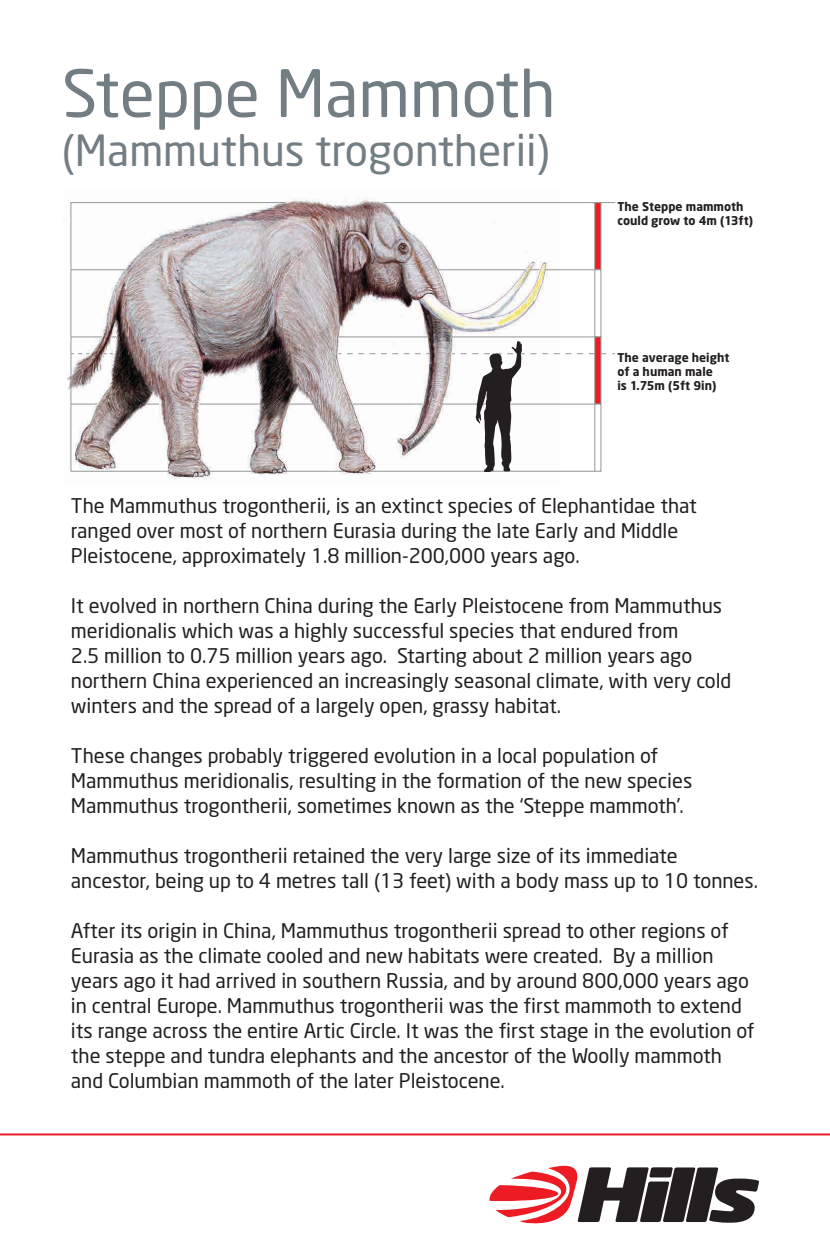
<style>
.page{position:relative;width:830px;height:1255px;background:#fff}
.page>*{position:absolute;margin:0;border:0;box-sizing:border-box;transform-origin:0 0}
.t1{font:64.5px "Neo Sans";color:#727d84}
.t2{font:42.5px "Neo Sans";color:#727d84}
.t3{font:20px/25px "Neo Sans";color:#231f20}
.t4{font:700 12px/14.4px "Neo Sans";color:#231f20}
</style>
<div class="page">
<hr style="left:0;top:1133px;width:829px;height:2px;background:#ed1c24">
<svg style="left:489px;top:1165px;width:269px;height:59px"></svg>
<img style="left:67px;top:197px;width:492px;height:282px">
<div style="left:594px;top:202px;width:7px;height:68px;background:#ed1c24;border:1px solid #949698"></div>
<div style="left:594px;top:269px;width:7px;height:68px;background:#fff;border:1px solid #949698"></div>
<svg style="left:338px;top:353px;width:82px;height:1px"></svg>
<div style="left:594px;top:336px;width:7px;height:68px;background:#ed1c24;border:1px solid #949698"></div>
<hr style="left:383px;top:202px;width:231px;height:1px;background:#949698">
<hr style="left:438px;top:269px;width:87px;height:1px;background:#949698">
<hr style="left:544px;top:269px;width:50px;height:1px;background:#949698">
<hr style="left:451px;top:336px;width:143px;height:1px;background:#949698">
<hr style="left:338px;top:336px;width:89px;height:1px;background:#949698">
<hr style="left:441px;top:404px;width:153px;height:1px;background:#949698">
<hr style="left:352px;top:404px;width:70px;height:1px;background:#949698">
<svg style="left:289px;top:404px;width:24px;height:1px"></svg>
<hr style="left:368px;top:471px;width:226px;height:1px;background:#949698">
<hr style="left:286px;top:471px;width:58px;height:1px;background:#949698">
<hr style="left:209px;top:471px;width:43px;height:1px;background:#949698">
<svg style="left:70px;top:202px;width:216px;height:269px"></svg>
<svg style="left:451px;top:341px;width:163px;height:131px"></svg>
<h1 class="t1" style="left:62px;top:54px;width:495px">Steppe Mammoth</h1>
<h2 class="t2" style="left:62px;top:124px;width:489px">(Mammuthus trogontherii)</h2>
<p class="t4" style="left:617px;top:199px;width:137px">The Steppe mammoth could grow to 4m (13ft)</p>
<p class="t4" style="left:617px;top:349px;width:113px">The average height of a human male<br>is 1.75m (5ft 9in)</p>
<p class="t3" style="left:71px;top:492px;width:627px">The Mammuthus trogontherii, is an extinct species of Elephantidae that ranged over most of northern Eurasia during the late Early and Middle<br>Pleistocene, approximately 1.8 million-200,000 years ago.</p>
<p class="t3" style="left:71px;top:592px;width:661px">It evolved in northern China during the Early Pleistocene from Mammuthus meridionalis which was a highly successful species that endured from<br>2.5 million to 0.75 million years ago. Starting about 2 million years ago northern China experienced an increasingly seasonal climate, with very cold winters and the spread of a largely open, grassy habitat.</p>
<p class="t3" style="left:71px;top:742px;width:622px">These changes probably triggered evolution in a local population of<br>Mammuthus meridionalis, resulting in the formation of the new species<br>Mammuthus trogontherii, sometimes known as the ‘Steppe mammoth’.</p>
<p class="t3" style="left:71px;top:842px;width:688px">Mammuthus trogontherii retained the very large size of its immediate ancestor, being up to 4 metres tall (13 feet) with a body mass up to 10 tonnes.</p>
<p class="t3" style="left:71px;top:917px;width:684px">After its origin in China, Mammuthus trogontherii spread to other regions of Eurasia as the climate cooled and new habitats were created. By a million years ago it had arrived in southern Russia, and by around 800,000 years ago in central Europe. Mammuthus trogontherii was the first mammoth to extend its range across the entire Artic Circle. It was the first stage in the evolution of the steppe and tundra elephants and the ancestor of the Woolly mammoth and Columbian mammoth of the later Pleistocene.</p>
</div>
